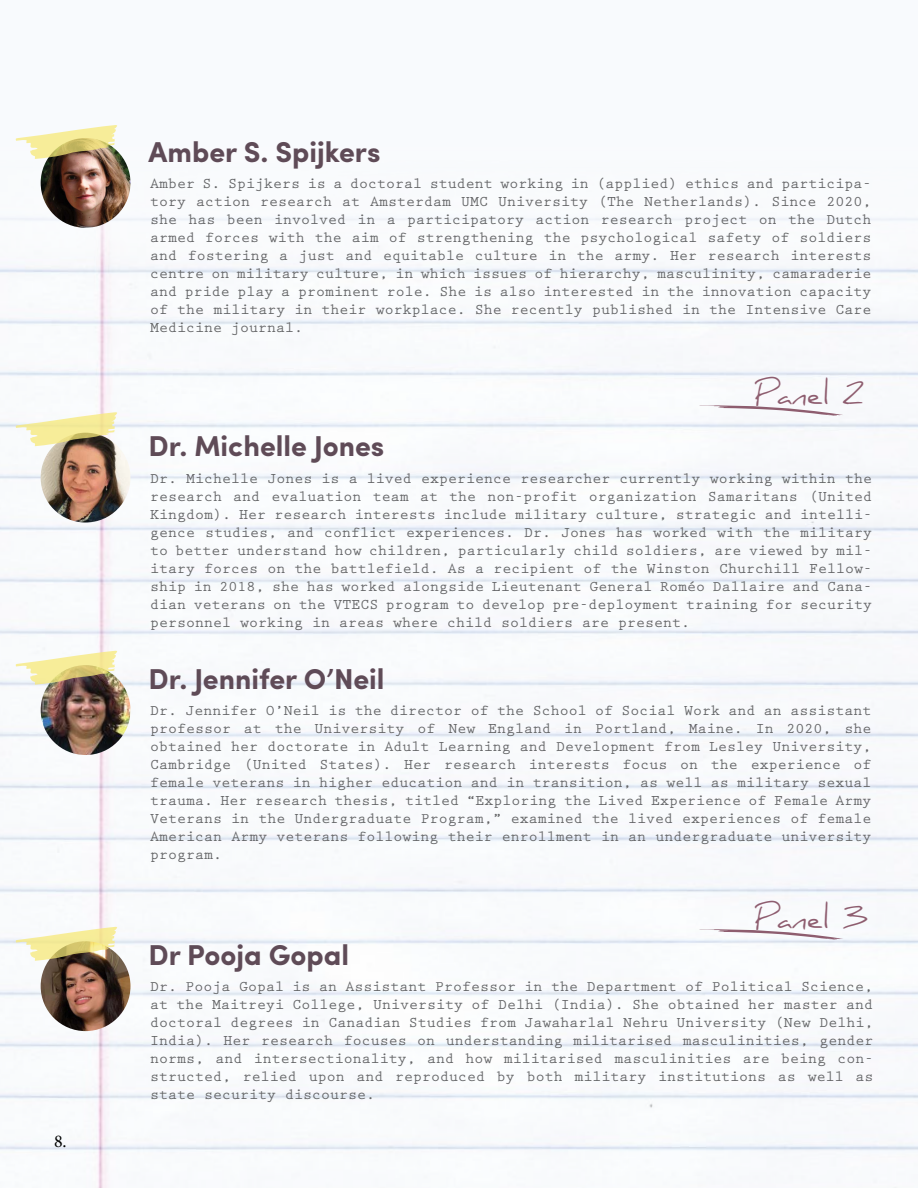
<style>
.page{position:relative;width:918px;height:1188px;background:#fff}
.page>*{position:absolute;margin:0;border:0;box-sizing:border-box;transform-origin:0 0}
.t1{font:30px "Daniel";color:#8e5d6f}
.t2{font:700 28.8px "Sofia Pro";color:#5f4b57}
.t3{font:18px "Minion Pro";color:#000}
.t4{font:700 15px/18px "Prestige Elite Std";color:#636466;text-align:justify}
</style>
<div class="page">
<img style="left:0;top:289px;width:918px;height:899px">
<div style="left:0;top:0;width:918px;height:289px;background:#f8fafd"></div>
<img style="left:41px;top:665px;width:89px;height:90px;border-radius:50%">
<svg style="left:16px;top:651px;width:101px;height:34px"></svg>
<img style="left:41px;top:433px;width:89px;height:90px;border-radius:50%">
<svg style="left:16px;top:412px;width:101px;height:34px"></svg>
<svg style="left:698px;top:405px;width:148px;height:11px"></svg>
<img style="left:41px;top:138px;width:89px;height:90px;border-radius:50%">
<svg style="left:16px;top:125px;width:101px;height:34px"></svg>
<svg style="left:41px;top:941px;width:89px;height:90px;background:#674738"></svg>
<svg style="left:16px;top:927px;width:101px;height:34px"></svg>
<svg style="left:698px;top:929px;width:148px;height:11px"></svg>
<p class="t3" style="left:54px;top:1129px;width:14px">8.</p>
<h2 class="t2" style="left:149px;top:130px;width:233px">Amber S. Spijkers</h2>
<p class="t4" style="left:150px;top:175px;width:723px">Amber S. Spijkers is a doctoral student working in (applied) ethics and participa&shy;tory action research at Amsterdam UMC University (The Netherlands). Since 2020, she has been involved in a participatory action research project on the Dutch armed forces with the aim of strengthening the psychological safety of soldiers and fostering a just and equitable culture in the army. Her research interests centre on military culture, in which issues of hierarchy, masculinity, camaraderie and pride play a prominent role. She is also interested in the innovation capacity of the military in their workplace. She recently published in the Intensive Care Medicine journal.</p>
<h2 class="t2" style="left:149px;top:424px;width:237px">Dr. Michelle Jones</h2>
<h1 class="t1" style="left:754px;top:376px;width:112px">Panel 2</h1>
<p class="t4" style="left:150px;top:470px;width:724px">Dr. Michelle Jones is a lived experience researcher currently working within the research and evaluation team at the non-profit organization Samaritans (United Kingdom). Her research interests include military culture, strategic and intelli&shy;gence studies, and conflict experiences. Dr. Jones has worked with the military to better understand how children, particularly child soldiers, are viewed by mil&shy;itary forces on the battlefield. As a recipient of the Winston Churchill Fellow&shy;ship in 2018, she has worked alongside Lieutenant General Roméo Dallaire and Cana&shy;dian veterans on the VTECS program to develop pre-deployment training for security personnel working in areas where child soldiers are present.</p>
<h2 class="t2" style="left:149px;top:657px;width:237px">Dr. Jennifer O’Neil</h2>
<p class="t4" style="left:150px;top:702px;width:723px">Dr. Jennifer O’Neil is the director of the School of Social Work and an assistant professor at the University of New England in Portland, Maine. In 2020, she obtained her doctorate in Adult Learning and Development from Lesley University, Cambridge (United States). Her research interests focus on the experience of female veterans in higher education and in transition, as well as military sexual trauma. Her research thesis, titled “Exploring the Lived Experience of Female Army Veterans in the Undergraduate Program,” examined the lived experiences of female American Army veterans following their enrollment in an undergraduate university program.</p>
<h2 class="t2" style="left:149px;top:933px;width:202px">Dr Pooja Gopal</h2>
<h1 class="t1" style="left:754px;top:900px;width:116px">Panel 3</h1>
<p class="t4" style="left:150px;top:978px;width:725px">Dr. Pooja Gopal is an Assistant Professor in the Department of Political Science, at the Maitreyi College, University of Delhi (India). She obtained her master and doctoral degrees in Canadian Studies from Jawaharlal Nehru University (New Delhi, India). Her research focuses on understanding militarised masculinities, gender norms, and intersectionality, and how militarised masculinities are being con&shy;structed, relied upon and reproduced by both military institutions as well as state security discourse.</p>
</div>
